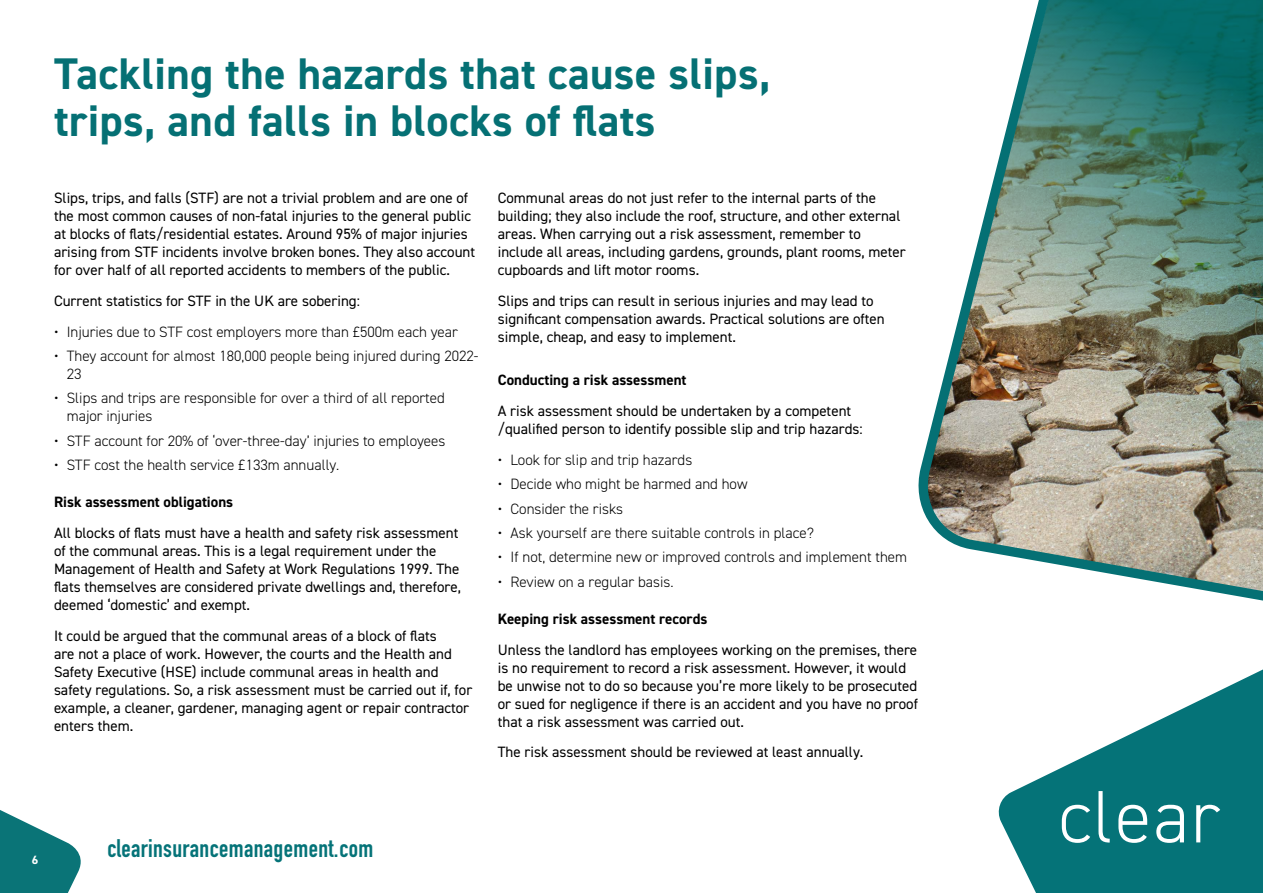
<style>
.page{position:relative;width:1263px;height:893px;background:#fff}
.page>*{position:absolute;margin:0;border:0;box-sizing:border-box;transform-origin:0 0}
.t1{font:700 44.4px/47.2px "DIN2014";letter-spacing:.01em;color:#057074}
.t2{font:700 25.05px "DIN Condensed";letter-spacing:.015em;color:#057378}
.t3{font:15px/18px "DIN2014";color:#000}
.t4{font:300 15px/18px "DIN2014";color:#000}
.t5{font:700 15px "DIN2014";color:#000}
.t6{font:700 12px "DIN2014";color:#fff}
</style>
<div class="page">
<img style="left:918px;top:0;width:345px;height:601px">
<svg style="left:0;top:810px;width:81px;height:83px"></svg>
<svg style="left:998px;top:669px;width:265px;height:224px;fill:#057378"></svg>
<svg style="left:1062px;top:805px;width:28px;height:38px"></svg>
<svg style="left:1098px;top:791px;width:12px;height:51px"></svg>
<svg style="left:1118px;top:805px;width:29px;height:38px"></svg>
<svg style="left:1156px;top:805px;width:28px;height:38px"></svg>
<svg style="left:1196px;top:805px;width:24px;height:37px"></svg>
<h1 class="t1" style="left:54px;top:49px;width:718px">Tackling the hazards that cause slips, trips, and falls in blocks of flats</h1>
<p class="t3" style="left:54px;top:189px;width:423px">Slips, trips, and falls (STF) are not a trivial problem and are one of the most common causes of non-fatal injuries to the general public at blocks of flats/residential estates. Around 95% of major injuries arising from STF incidents involve broken bones. They also account for over half of all reported accidents to members of the public.</p>
<p class="t3" style="left:54px;top:291px;width:307px">Current statistics for STF in the UK are sobering:</p>
<p class="t4" style="left:54px;top:322px;width:405px">• Injuries due to STF cost employers more than £500m each year</p>
<p class="t4" style="left:67px;top:347px;width:413px;text-indent:-13px">• They account for almost 180,000 people being injured during 2022-<br>23</p>
<p class="t4" style="left:67px;top:389px;width:380px;text-indent:-13px">• Slips and trips are responsible for over a third of all reported major injuries</p>
<p class="t4" style="left:54px;top:432px;width:393px">• STF account for 20% of ‘over-three-day’ injuries to employees</p>
<p class="t4" style="left:54px;top:456px;width:287px">• STF cost the health service £133m annually.</p>
<p class="t5" style="left:54px;top:492px;width:181px">Risk assessment obligations</p>
<p class="t3" style="left:54px;top:523px;width:408px">All blocks of flats must have a health and safety risk assessment of the communal areas. This is a legal requirement under the Management of Health and Safety at Work Regulations 1999. The flats themselves are considered private dwellings and, therefore, deemed ‘domestic’ and exempt.</p>
<p class="t3" style="left:54px;top:626px;width:420px">It could be argued that the communal areas of a block of flats<br>are not a place of work. However, the courts and the Health and Safety Executive (HSE) include communal areas in health and safety regulations. So, a risk assessment must be carried out if, for example, a cleaner, gardener, managing agent or repair contractor enters them.</p>
<p class="t3" style="left:498px;top:189px;width:409px">Communal areas do not just refer to the internal parts of the building; they also include the roof, structure, and other external areas. When carrying out a risk assessment, remember to include all areas, including gardens, grounds, plant rooms, meter cupboards and lift motor rooms.</p>
<p class="t3" style="left:498px;top:291px;width:388px">Slips and trips can result in serious injuries and may lead to significant compensation awards. Practical solutions are often simple, cheap, and easy to implement.</p>
<p class="t5" style="left:498px;top:370px;width:190px">Conducting a risk assessment</p>
<p class="t3" style="left:498px;top:402px;width:366px">A risk assessment should be undertaken by a competent /qualified person to identify possible slip and trip hazards:</p>
<p class="t4" style="left:498px;top:451px;width:196px">• Look for slip and trip hazards</p>
<p class="t4" style="left:498px;top:475px;width:251px">• Decide who might be harmed and how</p>
<p class="t4" style="left:498px;top:499px;width:127px">• Consider the risks</p>
<p class="t4" style="left:498px;top:524px;width:318px">• Ask yourself are there suitable controls in place?</p>
<p class="t4" style="left:498px;top:548px;width:411px">• If not, determine new or improved controls and implement them</p>
<p class="t4" style="left:498px;top:573px;width:177px">• Review on a regular basis.</p>
<p class="t5" style="left:498px;top:609px;width:211px">Keeping risk assessment records</p>
<p class="t3" style="left:498px;top:640px;width:422px">Unless the landlord has employees working on the premises, there is no requirement to record a risk assessment. However, it would be unwise not to do so because you’re more likely to be prosecuted or sued for negligence if there is an accident and you have no proof that a risk assessment was carried out.</p>
<p class="t3" style="left:498px;top:743px;width:367px">The risk assessment should be reviewed at least annually.</p>
<p class="t6" style="left:32px;top:852px;width:8px">6</p>
<h2 class="t2" style="left:107px;top:831px;width:268px">clearinsurancemanagement.com</h2>
</div>
